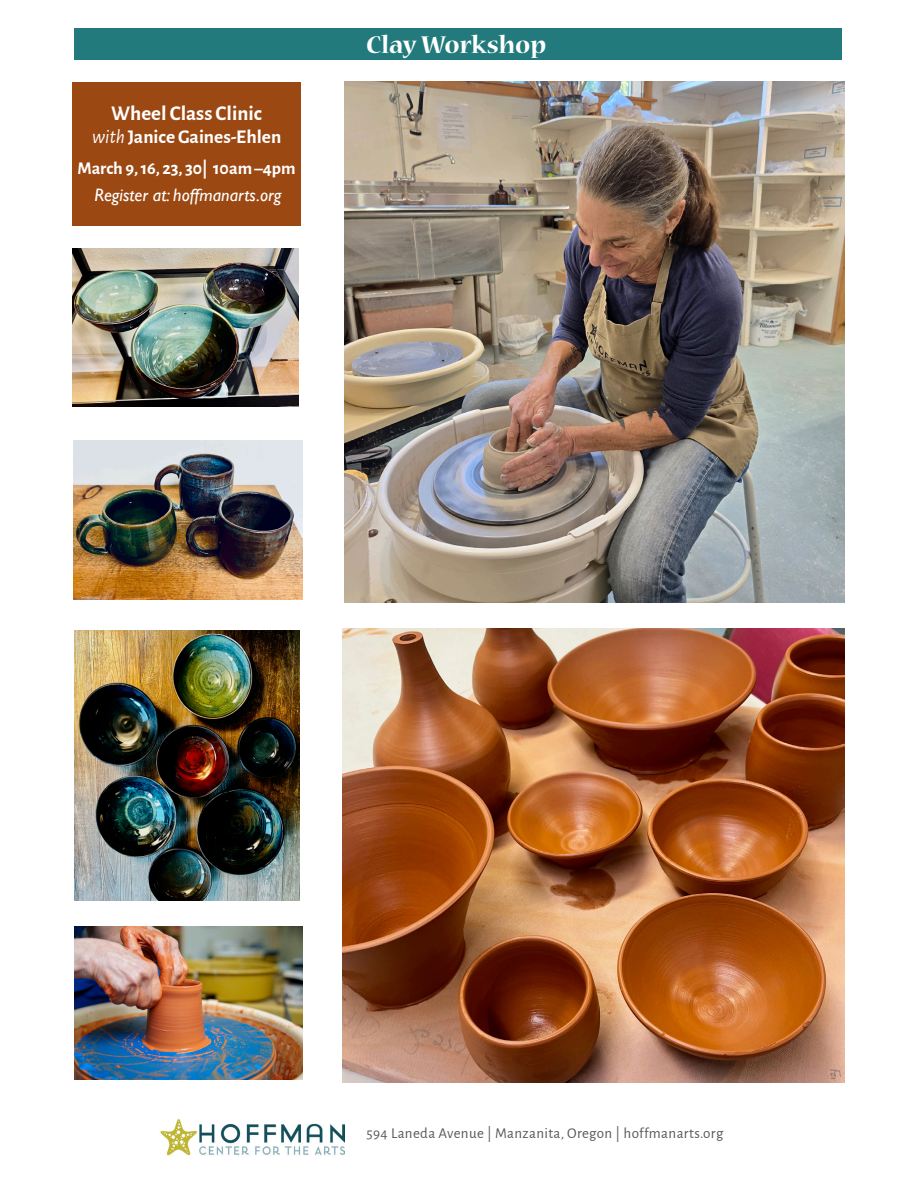
<style>
.page{position:relative;width:918px;height:1188px;background:#fff}
.page>*{position:absolute;margin:0;border:0;box-sizing:border-box;transform-origin:0 0}
.t1{font:700 27px "Nueva Std";color:#fff}
.t2{font:700 21px "Alegreya Sans";color:#fff}
.t3{font:700 19.5px "Alegreya Sans";color:#fff}
.t4{font:italic 18px "Gill Sans";color:#fff}
.t5{font:700 18px "Alegreya Sans";color:#fff}
.t6{font:15px "Alegreya Sans";letter-spacing:.025em;color:#57585a}
.s1{font-weight:400;font-style:italic}
</style>
<div class="page">
<div style="left:74px;top:28px;width:768px;height:31px;background:#227a7c"></div>
<img style="left:160px;top:1119px;width:184px;height:37px">
<div style="left:72px;top:82px;width:229px;height:144px;background:#9b4812"></div>
<img style="left:345px;top:82px;width:500px;height:520px">
<img style="left:72px;top:248px;width:227px;height:158px">
<img style="left:74px;top:440px;width:228px;height:160px">
<img style="left:342px;top:629px;width:503px;height:453px">
<img style="left:75px;top:631px;width:224px;height:270px">
<img style="left:75px;top:927px;width:227px;height:153px">
<p class="t2" style="left:111px;top:98px;width:152px">Wheel Class Clinic</p>
<p class="t3" style="left:92px;top:122px;width:191px"><span class="s1">with</span> Janice Gaines-Ehlen</p>
<p class="t5" style="left:78px;top:155px;width:220px">March 9, 16, 23, 30| 10am –4pm</p>
<p class="t4" style="left:95px;top:185px;width:188px">Register at: hoffmanarts.org</p>
<p class="t1" style="left:366px;top:32px;width:182px">Clay Workshop</p>
<p class="t6" style="left:367px;top:1123px;width:358px">594 Laneda Avenue | Manzanita, Oregon | hoffmanarts.org</p>
</div>
